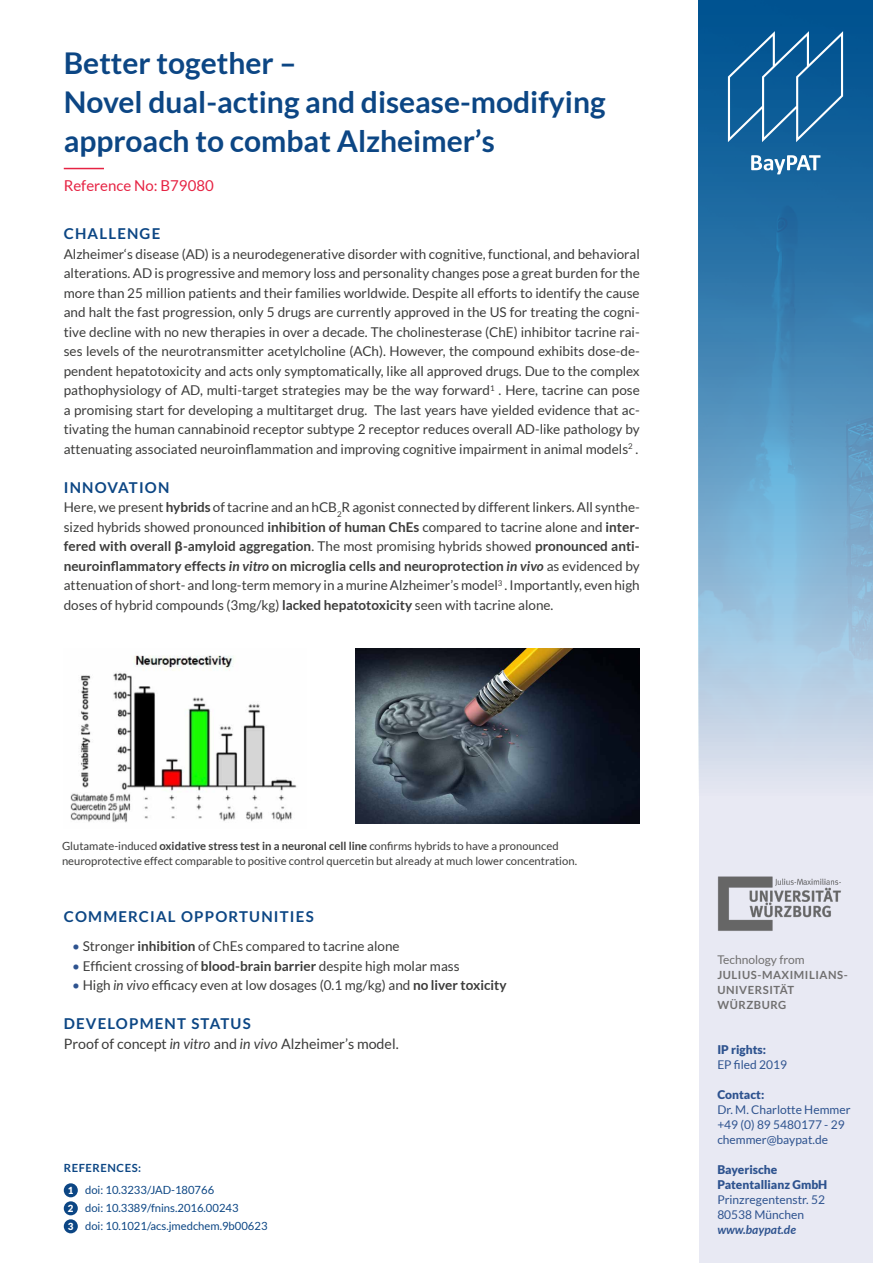
<style>
.page{position:relative;width:893px;height:1263px;background:#fff}
.page>*{position:absolute;margin:0;border:0;box-sizing:border-box;transform-origin:0 0}
.t1{font:700 30px/39px "Lato";color:#0c4684}
.t2{font:700 15px "Lato";letter-spacing:.08em;color:#0c4684}
.t3{font:15px "Lato";color:#e62343}
.t4{font:14.25px "Lato";color:#3c3c3b}
.t5{font:13.5px/19.5px "Lato";color:#3c3c3b;text-align:justify}
.t6{font:12px/15px "Lato";color:#2e538f}
.t7{font:900 12px/15px "Lato";color:#2e538f}
.t8{font:12px "Lato";color:#706f6f}
.t9{font:italic 700 12px "Lato";color:#2e538f}
.t10{font:11.25px/15px "Lato";color:#3c3c3b}
.t11{font:11.25px/22.2px "Lato";color:#0c4684}
.t12{font:700 11.25px/15px "Lato";letter-spacing:.05em;color:#706f6f}
.s1{font-weight:700}
.s2{font-family:"Helvetica";font-weight:700}
.s3{font-weight:700;font-style:italic}
.s4{color:#2e538f}
.s5{font-style:italic}
.s6{font-weight:900;font-size:9.75px;color:#fff}
</style>
<div class="page">
<div style="left:699px;top:0;width:173px;height:1263px;background:#e8e9f3"></div>
<img style="left:699px;top:0;width:173px;height:777px">
<svg style="left:728px;top:31px;width:115px;height:111px;background:#236ba1"></svg>
<svg style="left:751px;top:155px;width:69px;height:19px"></svg>
<hr style="left:64px;top:168px;width:40px;height:1px;background:#e62343">
<img style="left:717px;top:876px;width:124px;height:55px">
<img style="left:355px;top:648px;width:285px;height:175px">
<div style="left:64px;top:1183px;width:14px;height:14px;background:#0c4684;border-radius:50%"></div>
<div style="left:64px;top:1201px;width:14px;height:14px;background:#0c4684;border-radius:50%"></div>
<div style="left:64px;top:1219px;width:14px;height:14px;background:#0c4684;border-radius:50%"></div>
<img style="left:70px;top:655px;width:227px;height:168px">
<h1 class="t1" style="left:64px;top:43px;width:543px">Better together –<br>Novel dual-acting and disease-modifying approach to combat Alzheimer’s</h1>
<p class="t3" style="left:64px;top:177px;width:151px">Reference No: B79080</p>
<p class="t2" style="left:64px;top:225px;width:98px">CHALLENGE</p>
<p class="t5" style="left:64px;top:244px;width:578px">Alzheimer‘s disease (AD) is a neurodegenerative disorder with cognitive, functional, and behavioral alterations. AD is progressive and memory loss and personality changes pose a great burden for the more than 25 million patients and their families worldwide. Despite all efforts to identify the cause and halt the fast progression, only 5 drugs are currently approved in the US for treating the cogni&shy;tive decline with no new therapies in over a decade. The cholinesterase (ChE) inhibitor tacrine rai&shy;ses levels of the neurotransmitter acetylcholine (ACh). However, the compound exhibits dose-de&shy;pendent hepatotoxicity and acts only symptomatically, like all approved drugs. Due to the complex pathophysiology of AD, multi-target strategies may be the way forward<sup>1</sup> . Here, tacrine can pose a promising start for developing a multitarget drug. The last years have yielded evidence that ac&shy;tivating the human cannabinoid receptor subtype 2 receptor reduces overall AD-like pathology by attenuating associated neuroinflammation and improving cognitive impairment in animal models<sup>2</sup> .</p>
<p class="t2" style="left:64px;top:479px;width:107px">INNOVATION</p>
<p class="t5" style="left:64px;top:498px;width:577px">Here, we present <span class="s1">hybrids</span> of tacrine and an hCB<sub>2</sub>R agonist connected by different linkers. All synthe&shy;sized hybrids showed pronounced <span class="s1">inhibition of human ChEs</span> compared to tacrine alone and <span class="s1">inter&shy;fered with overall</span> <span class="s2">β</span><span class="s1">-amyloid aggregation</span>. The most promising hybrids showed <span class="s1">pronounced anti&shy;neuroinflammatory effects</span> <span class="s3">in vitro</span> <span class="s1">on microglia cells and neuroprotection</span> <span class="s3">in vivo</span> as evidenced by attenuation of short- and long-term memory in a murine Alzheimer’s model<sup>3</sup> . Importantly, even high doses of hybrid compounds (3mg/kg) <span class="s1">lacked hepatotoxicity</span> seen with tacrine alone.</p>
<p class="t10" style="left:62px;top:838px;width:517px">Glutamate-induced <span class="s1">oxidative stress test in a neuronal cell line</span> confirms hybrids to have a pronounced neuroprotective effect comparable to positive control quercetin but already at much lower concentration.</p>
<p class="t2" style="left:64px;top:908px;width:251px">COMMERCIAL OPPORTUNITIES</p>
<p class="t5" style="left:72px;top:936px;width:329px"><span class="s4">•</span> Stronger <span class="s1">inhibition</span> of ChEs compared to tacrine alone</p>
<p class="t5" style="left:72px;top:956px;width:389px"><span class="s4">•</span> Efficient crossing of <span class="s1">blood-brain barrier</span> despite high molar mass</p>
<p class="t5" style="left:72px;top:975px;width:436px"><span class="s4">•</span> High <span class="s5">in vivo</span> efficacy even at low dosages (0.1 mg/kg) and <span class="s1">no liver toxicity</span></p>
<p class="t2" style="left:64px;top:1015px;width:188px">DEVELOPMENT STATUS</p>
<p class="t4" style="left:64px;top:1035px;width:336px">Proof of concept <span class="s5">in vitro</span> and <span class="s5">in vivo</span> Alzheimer’s model.</p>
<p class="t11" style="left:68px;top:1157px;width:148px;text-indent:-4px"><span class="s1">REFERENCES:<br></span><span class="s6">1</span> doi: 10.3233/JAD-180766</p>
<p class="t11" style="left:68px;top:1199px;width:201px;line-height:18px"><span class="s6">2</span> doi: 10.3389/fnins.2016.00243<br><span class="s6">3</span> doi: 10.1021/acs.jmedchem.9b00623</p>
<p class="t8" style="left:717px;top:953px;width:89px">Technology from</p>
<p class="t12" style="left:717px;top:967px;width:132px">JULIUS-MAXIMILIANS-<br>UNIVERSITÄT<br>WÜRZBURG</p>
<p class="t7" style="left:717px;top:1041px;width:50px">IP rights:</p>
<p class="t6" style="left:717px;top:1056px;width:71px">EP filed 2019</p>
<p class="t7" style="left:717px;top:1086px;width:49px">Contact:</p>
<p class="t6" style="left:717px;top:1101px;width:135px">Dr. M. Charlotte Hemmer +49 (0) 89 5480177 - 29 chemmer@baypat.de</p>
<p class="t7" style="left:717px;top:1161px;width:112px">Bayerische<br>Patentallianz GmbH</p>
<p class="t6" style="left:717px;top:1191px;width:109px">Prinzregentenstr. 52<br>80538 München</p>
<p class="t9" style="left:717px;top:1222px;width:80px">www.baypat.de</p>
</div>
